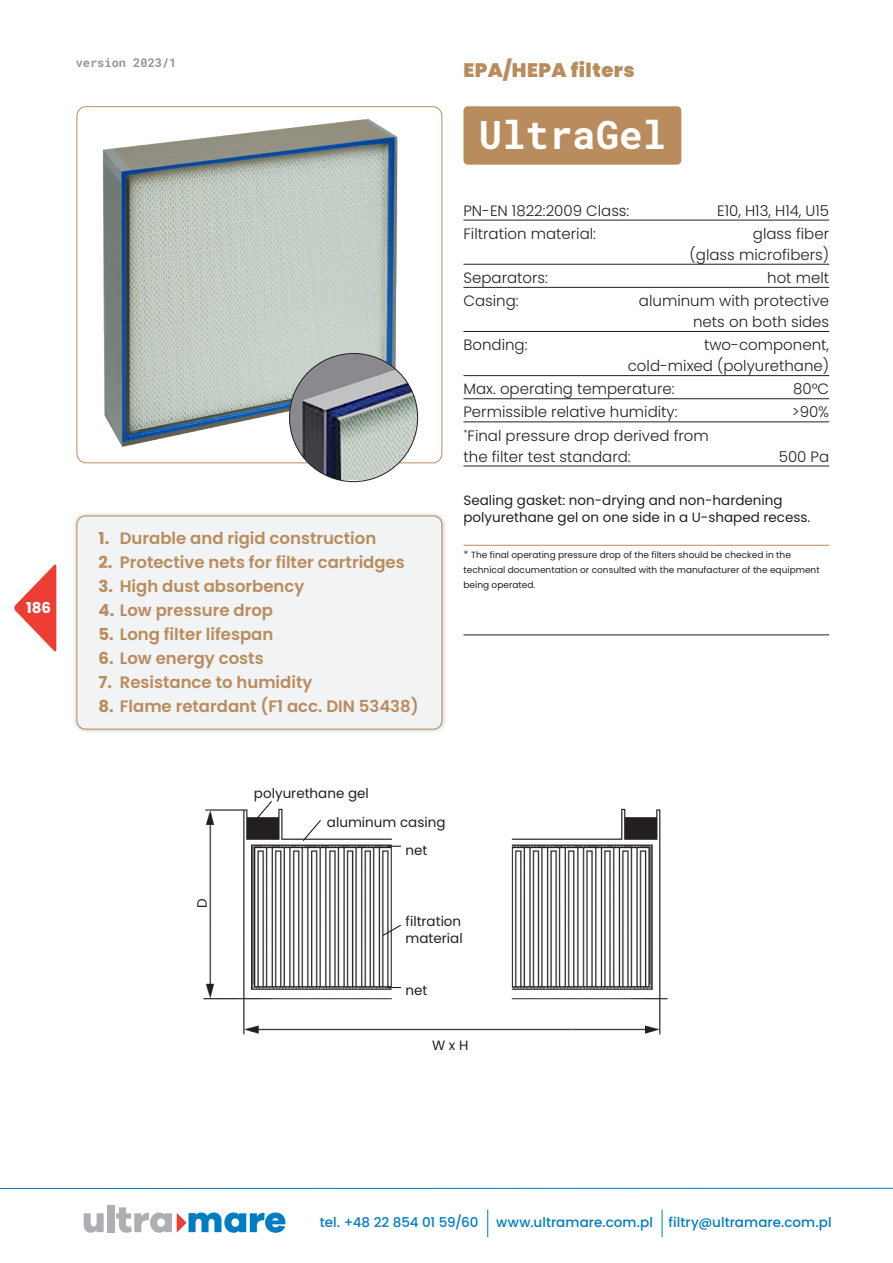
<style>
.page{position:relative;width:893px;height:1263px;background:#fff}
.page>*{position:absolute;margin:0;border:0;box-sizing:border-box;transform-origin:0 0}
.product_name{font:700 39px "Roboto Mono";color:#fff}
.t1{font:900 19.5px "Poppins";letter-spacing:.025em;color:#b98c5d}
.t2{font:600 16.5px "Poppins";color:#b98c5d}
.dane{font:300 15px/21px "Poppins";color:#231f20;text-align:right}
.t3{font:700 15px "Poppins";color:#fff}
.text{font:13.5px/17.5px "Poppins";color:#231f20}
.t4{font:500 13.5px "Poppins";letter-spacing:.005em;color:#007cc2}
.t5{font:700 12px "Roboto Mono";color:#939598}
.adnotacja{font:9px/15px "Poppins";color:#231f20}
.s1{font-weight:700}
.s2{font-weight:300;font-size:10.5px}
</style>
<div class="page">
<svg style="left:84px;top:1213px;width:20px;height:20px"></svg>
<div style="left:107px;top:1205px;width:7px;height:27px;background:#aeafb3"></div>
<svg style="left:116px;top:1207px;width:169px;height:26px"></svg>
<svg style="left:14px;top:564px;width:42px;height:88px"></svg>
<hr style="left:0;top:1188px;width:893px;height:1px;background:#007cc2">
<svg style="left:487px;top:1209px;width:1px;height:28px"></svg>
<svg style="left:662px;top:1209px;width:1px;height:28px"></svg>
<div style="left:72px;top:511px;width:375px;height:223px;background:#231f20;opacity:.3"></div>
<div style="left:77px;top:516px;width:365px;height:213px;background:#f2f3f4;border-radius:9px"></div>
<div style="left:77px;top:516px;width:365px;height:213px;border:1px solid #b98c5d;border-radius:9px"></div>
<hr style="left:463px;top:220px;width:366px;height:1px;background:#231f20">
<hr style="left:463px;top:264px;width:366px;height:1px;background:#231f20">
<hr style="left:463px;top:287px;width:366px;height:1px;background:#231f20">
<hr style="left:463px;top:331px;width:366px;height:1px;background:#231f20">
<hr style="left:463px;top:375px;width:366px;height:1px;background:#231f20">
<hr style="left:463px;top:398px;width:366px;height:1px;background:#231f20">
<hr style="left:463px;top:422px;width:366px;height:1px;background:#231f20">
<hr style="left:463px;top:466px;width:366px;height:1px;background:#231f20">
<hr style="left:463px;top:545px;width:366px;height:1px;background:#b98c5d">
<hr style="left:463px;top:635px;width:366px;height:1px;background:#231f20">
<div style="left:463px;top:106px;width:218px;height:59px;background:#b98c5d;border-radius:4px"></div>
<img style="left:102px;top:118px;width:317px;height:329px">
<img style="left:203px;top:808px;width:465px;height:227px">
<svg style="left:302px;top:819px;width:20px;height:23px"></svg>
<svg style="left:381px;top:924px;width:21px;height:13px"></svg>
<svg style="left:387px;top:987px;width:14px;height:1px"></svg>
<svg style="left:387px;top:846px;width:14px;height:1px"></svg>
<svg style="left:253px;top:801px;width:20px;height:22px"></svg>
<img style="left:290px;top:353px;width:128px;height:127px">
<p class="t5" style="left:76px;top:54px;width:102px">version 2023/1</p>
<p class="t3" style="left:26px;top:599px;width:26px">186</p>
<p class="t2" style="left:99px;top:528px;width:279px"><span class="s1">1.</span> Durable and rigid construction</p>
<p class="t2" style="left:99px;top:552px;width:308px"><span class="s1">2.</span> Protective nets for filter cartridges</p>
<p class="t2" style="left:99px;top:576px;width:207px"><span class="s1">3.</span> High dust absorbency</p>
<p class="t2" style="left:99px;top:600px;width:176px"><span class="s1">4.</span> Low pressure drop</p>
<p class="t2" style="left:99px;top:624px;width:176px"><span class="s1">5.</span> Long filter lifespan</p>
<p class="t2" style="left:99px;top:648px;width:167px"><span class="s1">6.</span> Low energy costs</p>
<p class="t2" style="left:99px;top:672px;width:215px"><span class="s1">7.</span> Resistance to humidity</p>
<p class="t2" style="left:99px;top:696px;width:322px"><span class="s1">8.</span> Flame retardant (F1 acc. DIN 53438)</p>
<h2 class="t1" style="left:463px;top:59px;width:173px">EPA/HEPA filters</h2>
<p class="product_name" style="left:479px;top:108px;width:189px">UltraGel</p>
<p class="dane" style="left:463px;top:200px;width:167px">PN-EN 1822:2009 Class:</p>
<p class="dane" style="left:717px;top:200px;width:113px">E10, H13, H14, U15</p>
<p class="dane" style="left:463px;top:223px;width:134px">Filtration material:</p>
<p class="dane" style="left:690px;top:223px;width:141px">glass fiber<br>(glass microfibers)</p>
<p class="dane" style="left:463px;top:267px;width:86px">Separators:</p>
<p class="dane" style="left:767px;top:267px;width:64px">hot melt</p>
<p class="dane" style="left:463px;top:290px;width:57px">Casing:</p>
<p class="dane" style="left:639px;top:290px;width:192px">aluminum with protective nets on both sides</p>
<p class="dane" style="left:463px;top:334px;width:66px">Bonding:</p>
<p class="dane" style="left:628px;top:334px;width:203px">two-component, cold-mixed (polyurethane)</p>
<p class="dane" style="left:463px;top:379px;width:213px">Max. operating temperature:</p>
<p class="dane" style="left:793px;top:379px;width:38px">80°C</p>
<p class="dane" style="left:463px;top:402px;width:216px">Permissible relative humidity:</p>
<p class="dane" style="left:792px;top:402px;width:38px">&gt;90%</p>
<p class="dane" style="left:463px;top:425px;width:247px;text-align:left"><sup>*</sup>Final pressure drop derived from the filter test standard:</p>
<p class="dane" style="left:779px;top:446px;width:52px">500 Pa</p>
<p class="text" style="left:463px;top:491px;width:348px">Sealing gasket: non-drying and non-hardening polyurethane gel on one side in a U-shaped recess.</p>
<p class="adnotacja" style="left:463px;top:548px;width:358px"><span class="s2">*</span> The final operating pressure drop of the filters should be checked in the technical documentation or consulted with the manufacturer of the equipment being operated.</p>
<p class="text" style="left:193px;top:908px;width:11px;rotate:-90deg">D</p>
<p class="text" style="left:254px;top:785px;width:116px">polyurethane gel</p>
<p class="text" style="left:327px;top:813px;width:120px">aluminum casing</p>
<p class="text" style="left:406px;top:841px;width:23px">net</p>
<p class="text" style="left:406px;top:914px;width:59px;line-height:16.2px">filtration material</p>
<p class="text" style="left:406px;top:982px;width:23px">net</p>
<p class="text" style="left:432px;top:1036px;width:38px">W x H</p>
<p class="t4" style="left:320px;top:1215px;width:160px">tel. +48 22 854 01 59/60</p>
<p class="t4" style="left:496px;top:1215px;width:337px">www.ultramare.com.pl filtry@ultramare.com.pl</p>
</div>
